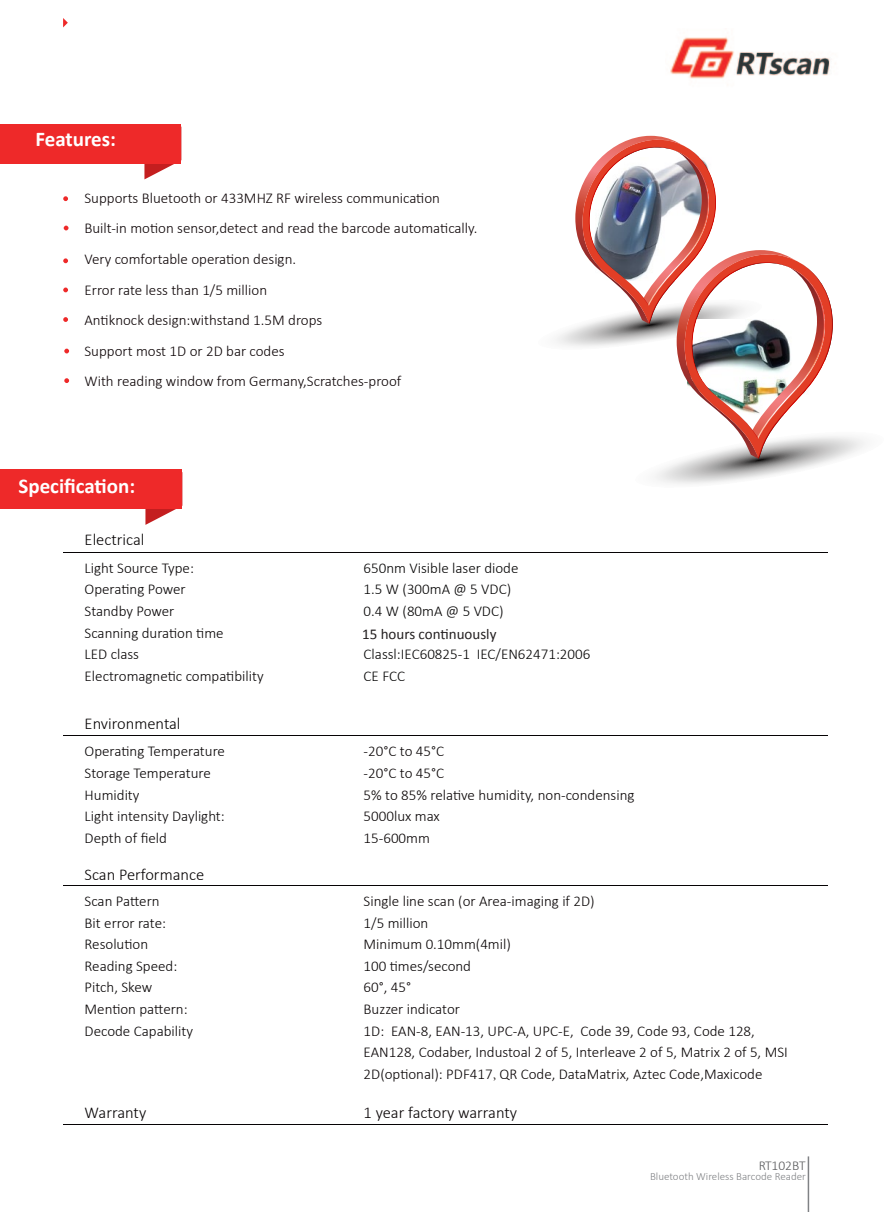
<style>
.page{position:relative;width:893px;height:1212px;background:#fff}
.page>*{position:absolute;margin:0;border:0;box-sizing:border-box;transform-origin:0 0}
.t1{font:700 21px "Calibri";color:#fff}
.t2{font:300 16.5px "Calibri";color:#060304}
.t3{font:300 16.5px "Calibri";color:#080304}
.t4{font:300 15px/21.6px "Calibri";color:#080304}
.t5{font:300 15px/21.6px "Calibri";color:#060304}
.t6{font:300 15px/30.6px "Calibri";color:#0c0305}
.t7{font:300 15px/21.6px "Calibri";color:#040303}
.t8{font:15px "Calibri";color:#231f20}
.t9{font:300 13.5px "Calibri";color:#57585a}
.t10{font:300 10.95px "Calibri";color:#808285}
.s1{font-family:"Adobe Song Std"}
</style>
<div class="page">
<img style="left:670px;top:37px;width:160px;height:42px">
<hr style="left:808px;top:1156px;width:1px;height:56px;background:#808285">
<hr style="left:63px;top:552px;width:765px;height:1px;background:#060304">
<hr style="left:63px;top:735px;width:765px;height:1px;background:#060304">
<hr style="left:63px;top:885px;width:765px;height:1px;background:#060304">
<hr style="left:63px;top:1124px;width:765px;height:1px;background:#060304">
<svg style="left:63px;top:18px;width:5px;height:9px"></svg>
<svg style="left:63px;top:196px;width:5px;height:5px"></svg>
<svg style="left:63px;top:258px;width:5px;height:5px"></svg>
<svg style="left:63px;top:287px;width:5px;height:5px"></svg>
<svg style="left:63px;top:317px;width:5px;height:5px"></svg>
<svg style="left:556px;top:135px;width:309px;height:349px"></svg>
<svg style="left:144px;top:127px;width:37px;height:52px"></svg>
<div style="left:0;top:124px;width:180px;height:40px;background:#ee2929"></div>
<svg style="left:145px;top:472px;width:37px;height:53px"></svg>
<div style="left:0;top:469px;width:181px;height:40px;background:#ee2929"></div>
<svg style="left:64px;top:226px;width:5px;height:4px"></svg>
<svg style="left:64px;top:349px;width:5px;height:4px"></svg>
<svg style="left:64px;top:378px;width:5px;height:5px"></svg>
<h1 class="t1" style="left:35px;top:125px;width:82px">Features:</h1>
<p class="t6" style="left:84px;top:182px;width:395px">Supports Bluetooth or 433MHZ RF wireless communication Built-in motion sensor,detect and read the barcode automatically.<br>Very comfortable operation design.<br>Error rate less than 1/5 million<br>Antiknock design:withstand 1.5M drops<br>Support most 1D or 2D bar codes<br>With reading window from Germany,Scratches-proof</p>
<h1 class="t1" style="left:18px;top:472px;width:118px">Specification:</h1>
<p class="t2" style="left:85px;top:529px;width:61px">Electrical</p>
<p class="t5" style="left:85px;top:557px;width:181px">Light Source Type:<br>Operating Power<br>Standby Power<br>Scanning duration time<br>LED class<br>Electromagnetic compatibility</p>
<p class="t2" style="left:85px;top:714px;width:98px">Environmental</p>
<p class="t7" style="left:364px;top:557px;width:156px">650nm Visible laser diode<br>1.5 W (300mA @ 5 VDC)<br>0.4 W (80mA @ 5 VDC)</p>
<p class="t7" style="left:364px;top:643px;width:228px">Classl:IEC60825-1 IEC/EN62471:2006<br>CE FCC</p>
<p class="t8" style="left:362px;top:625px;width:136px">15 hours continuously</p>
<p class="t5" style="left:85px;top:740px;width:142px">Operating Temperature<br>Storage Temperature<br>Humidity<br>Light intensity Daylight:<br>Depth of field</p>
<p class="t4" style="left:364px;top:740px;width:272px">-20°C to 45°C<br>-20°C to 45°C<br>5% to 85% relative humidity, non-condensing<br>5000lux max<br>15-600mm</p>
<p class="t2" style="left:85px;top:864px;width:121px">Scan Performance</p>
<p class="t5" style="left:85px;top:890px;width:94px">Scan Pattern<br>Bit error rate:<br>Resolution<br>Reading Speed:<br>Pitch, Skew</p>
<p class="t4" style="left:85px;top:998px;width:105px">Mention pattern:</p>
<p class="t5" style="left:85px;top:1019px;width:110px">Decode Capability</p>
<p class="t4" style="left:364px;top:890px;width:233px">Single line scan (or Area-imaging if 2D)</p>
<p class="t5" style="left:364px;top:911px;width:66px">1/5 million</p>
<p class="t4" style="left:364px;top:933px;width:149px">Minimum 0.10mm(4mil)</p>
<p class="t5" style="left:364px;top:955px;width:109px">100 times/second</p>
<p class="t4" style="left:364px;top:976px;width:426px">60°, 45°<br>Buzzer indicator<br>1D: EAN-8, EAN-13, UPC-A, UPC-E, Code 39, Code 93, Code 128, EAN128, Codaber, Industoal 2 of 5, Interleave 2 of 5, Matrix 2 of 5, MSI 2D(optional): PDF417<span class="s1">,</span> QR Code, DataMatrix, Aztec Code,Maxicode</p>
<p class="t2" style="left:85px;top:1102px;width:63px">Warranty</p>
<p class="t3" style="left:364px;top:1102px;width:155px">1 year factory warranty</p>
<p class="t9" style="left:758px;top:1157px;width:49px">RT102BT</p>
<p class="t10" style="left:650px;top:1170px;width:157px">Bluetooth Wireless Barcode Reader</p>
</div>
